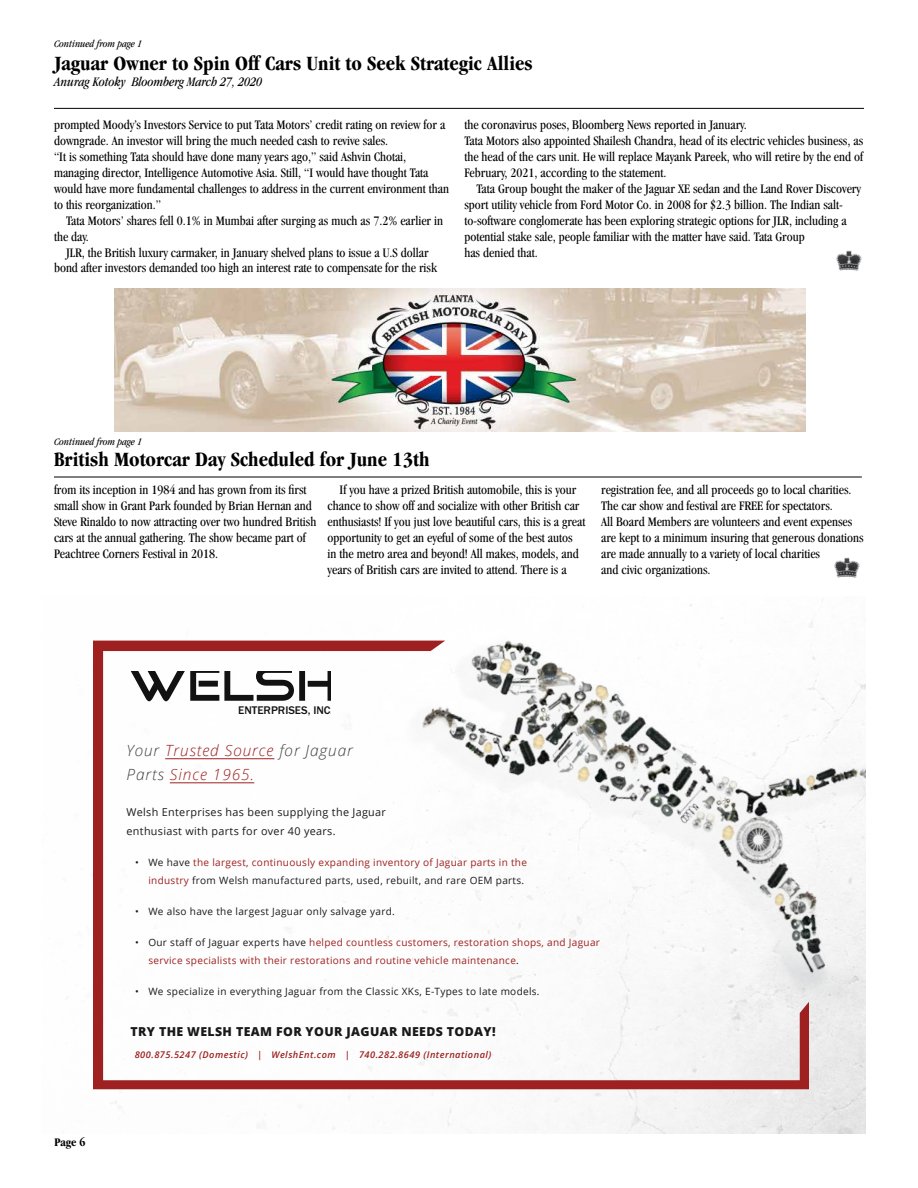
<style>
.page{position:relative;width:918px;height:1188px;background:#fff}
.page>*{position:absolute;margin:0;border:0;box-sizing:border-box;transform-origin:0 0}
.t1{font:700 condensed 21px "Garamond";color:#000}
.t2{font:italic 300 15.45px/24px "Open Sans";letter-spacing:.06em;color:#9e2020}
.t3{font:condensed 13.5px/15.9px "Garamond";color:#000}
.t4{font:italic condensed 13.5px "Garamond";color:#000}
.t5{font:800 12.3px "Open Sans";letter-spacing:.03em;color:#1a1a1a}
.t6{font:700 condensed 12px "Garamond";color:#000}
.t7{font:500 11.55px "ITC Franklin Gothic Std";color:#121212}
.t8{font:10.8px/18.8px "Open Sans";letter-spacing:.03em;color:#1a1a1a}
.t9{font:italic condensed 10.5px "Garamond";color:#000}
.t10{font:10.05px/18.8px "Open Sans";letter-spacing:.03em;color:#9e2020;text-align:right}
.t11{font:10.05px "Open Sans";letter-spacing:.03em;color:#1a1a1a}
.t12{font:italic 600 9.3px "Open Sans";letter-spacing:.05em;color:#9e2020}
.s1{color:#444140}
.s2{color:#1a1a1a}
</style>
<div class="page">
<hr style="left:54px;top:108px;width:810px;height:1px;background:#000">
<img style="left:62px;top:640px;width:804px;height:493px">
<img style="left:324px;top:598px;width:542px;height:459px">
<svg style="left:93px;top:641px;width:716px;height:448px"></svg>
<hr style="left:165px;top:758px;width:109px;height:1px;background:#9e2020">
<hr style="left:170px;top:783px;width:84px;height:1px;background:#9e2020">
<img style="left:836px;top:251px;width:26px;height:20px">
<img style="left:834px;top:557px;width:26px;height:21px">
<hr style="left:54px;top:477px;width:808px;height:1px;background:#000">
<img style="left:114px;top:288px;width:692px;height:144px">
<p class="t9" style="left:54px;top:38px;width:90px">Continued from page 1</p>
<h1 class="t1" style="left:55px;top:51px;width:480px">Jaguar Owner to Spin Off Cars Unit to Seek Strategic Allies</h1>
<p class="t4" style="left:55px;top:74px;width:209px">Anurag Kotoky Bloomberg March 27, 2020</p>
<p class="t3" style="left:54px;top:117px;width:397px">prompted Moody’s Investors Service to put Tata Motors’ credit rating on review for a downgrade. An investor will bring the much needed cash to revive sales.<br>“It is something Tata should have done many years ago,” said Ashvin Chotai, managing director, Intelligence Automotive Asia. Still, “I would have thought Tata would have more fundamental challenges to address in the current environment than to this reorganization.”</p>
<p class="t3" style="left:54px;top:212px;width:391px;text-indent:12px">Tata Motors’ shares fell 0.1% in Mumbai after surging as much as 7.2% earlier in the day.</p>
<p class="t3" style="left:54px;top:244px;width:385px;text-align:center">JLR, the British luxury carmaker, in January shelved plans to issue a U.S dollar bond after investors demanded too high an interest rate to compensate for the risk</p>
<p class="t3" style="left:464px;top:117px;width:400px">the coronavirus poses, Bloomberg News reported in January.<br>Tata Motors also appointed Shailesh Chandra, head of its electric vehicles business, as the head of the cars unit. He will replace Mayank Pareek, who will retire by the end of February, 2021, according to the statement.</p>
<p class="t3" style="left:464px;top:181px;width:398px;text-indent:12px">Tata Group bought the maker of the Jaguar XE sedan and the Land Rover Discovery sport utility vehicle from Ford Motor Co. in 2008 for $2.3 billion. The Indian salt&shy;to-software conglomerate has been exploring strategic options for JLR, including a potential stake sale, people familiar with the matter have said. Tata Group<br>has denied that.</p>
<p class="t9" style="left:54px;top:436px;width:90px">Continued from page 1</p>
<h1 class="t1" style="left:54px;top:447px;width:377px">British Motorcar Day Scheduled for June 13th</h1>
<p class="t3" style="left:54px;top:482px;width:264px">from its inception in 1984 and has grown from its first small show in Grant Park founded by Brian Hernan and Steve Rinaldo to now attracting over two hundred British cars at the annual gathering. The show became part of Peachtree Corners Festival in 2018.</p>
<p class="t3" style="left:328px;top:482px;width:259px;text-indent:12px">If you have a prized British automobile, this is your chance to show off and socialize with other British car enthusiasts! If you just love beautiful cars, this is a great opportunity to get an eyeful of some of the best autos<br>in the metro area and beyond! All makes, models, and years of British cars are invited to attend. There is a</p>
<p class="t3" style="left:601px;top:482px;width:264px">registration fee, and all proceeds go to local charities.<br>The car show and festival are FREE for spectators.<br>All Board Members are volunteers and event expenses are kept to a minimum insuring that generous donations are made annually to a variety of local charities<br>and civic organizations.</p>
<p class="t7" style="left:238px;top:703px;width:97px">ENTERPRISES, INC.</p>
<p class="t2" style="left:127px;top:738px;width:228px"><span class="s1">Your</span> Trusted Source <span class="s1">for Jaguar<br>Parts</span> Since 1965.</p>
<p class="t8" style="left:127px;top:802px;width:261px">Welsh Enterprises has been supplying the Jaguar enthusiast with parts for over 40 years.</p>
<p class="t10" style="left:135px;top:852px;width:393px"><span class="s2">• We have</span> the largest, continuously expanding inventory of Jaguar parts in the industry <span class="s2">from Welsh manufactured parts, used, rebuilt, and rare OEM parts.</span></p>
<p class="t11" style="left:135px;top:904px;width:261px">• We also have the largest Jaguar only salvage yard.</p>
<p class="t10" style="left:148px;top:932px;width:453px;text-align:left;text-indent:-13px"><span class="s2">• Our staff of Jaguar experts have</span> helped countless customers, restoration shops, and Jaguar service specialists with their restorations and routine vehicle maintenance<span class="s2">.</span></p>
<p class="t11" style="left:135px;top:985px;width:406px">• We specialize in everything Jaguar from the Classic XKs, E-Types to late models.</p>
<p class="t6" style="left:55px;top:1135px;width:32px">Page 6</p>
<p class="t5" style="left:130px;top:1023px;width:367px">TRY THE WELSH TEAM FOR YOUR JAGUAR NEEDS TODAY!</p>
<p class="t12" style="left:135px;top:1048px;width:358px">800.875.5247 (Domestic) | WelshEnt.com | 740.282.8649 (International)</p>
</div>
